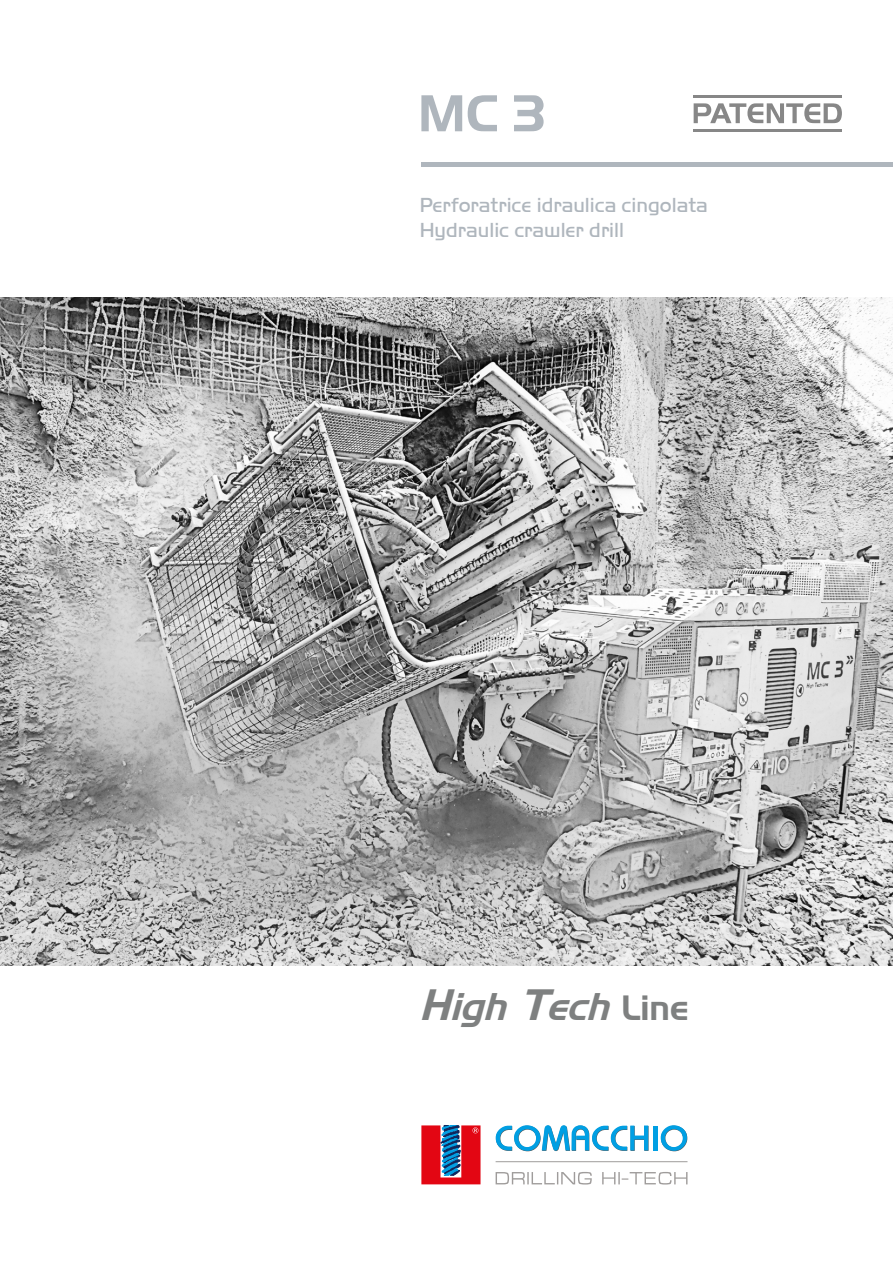
<style>
.page{position:relative;width:893px;height:1263px;background:#fff}
.page>*{position:absolute;margin:0;border:0;box-sizing:border-box;transform-origin:0 0}
.t1{font:700 54px "Handel Got D";color:#afb6bd}
.t2{font:italic 37.5px "Handel Gothic BT";color:#7e8080}
.t3{font:21px/25.2px "Handel Got D Ligh";color:#afb6bd}
.s1{font-size:42.75px}
.s2{font-style:normal;font-size:34.2px}
</style>
<div class="page">
<hr style="left:421px;top:163px;width:471px;height:4px;background:#afb6bd">
<div style="left:653px;top:1126px;width:5px;height:25px;background:#009fe3"></div>
<svg style="left:496px;top:1125px;width:153px;height:26px"></svg>
<svg style="left:661px;top:1125px;width:26px;height:26px"></svg>
<svg style="left:496px;top:1172px;width:191px;height:12px"></svg>
<hr style="left:496px;top:1161px;width:191px;height:1px;background:#9f9c9b">
<svg style="left:421px;top:1125px;width:59px;height:59px;background:#b1334a"></svg>
<img style="left:0;top:297px;width:893px;height:669px">
<svg style="left:694px;top:103px;width:148px;height:20px"></svg>
<hr style="left:694px;top:129px;width:148px;height:2px;background:#878787">
<hr style="left:694px;top:95px;width:148px;height:3px;background:#878787">
<h1 class="t1" style="left:418px;top:83px;width:129px">MC 3</h1>
<p class="t3" style="left:420px;top:192px;width:290px">Perforatrice idraulica cingolata<br>Hydraulic crawler drill</p>
<h2 class="t2" style="left:419px;top:984px;width:271px"><span class="s1">H</span>igh <span class="s1">T</span>ech <span class="s2">L i n e</span></h2>
</div>
